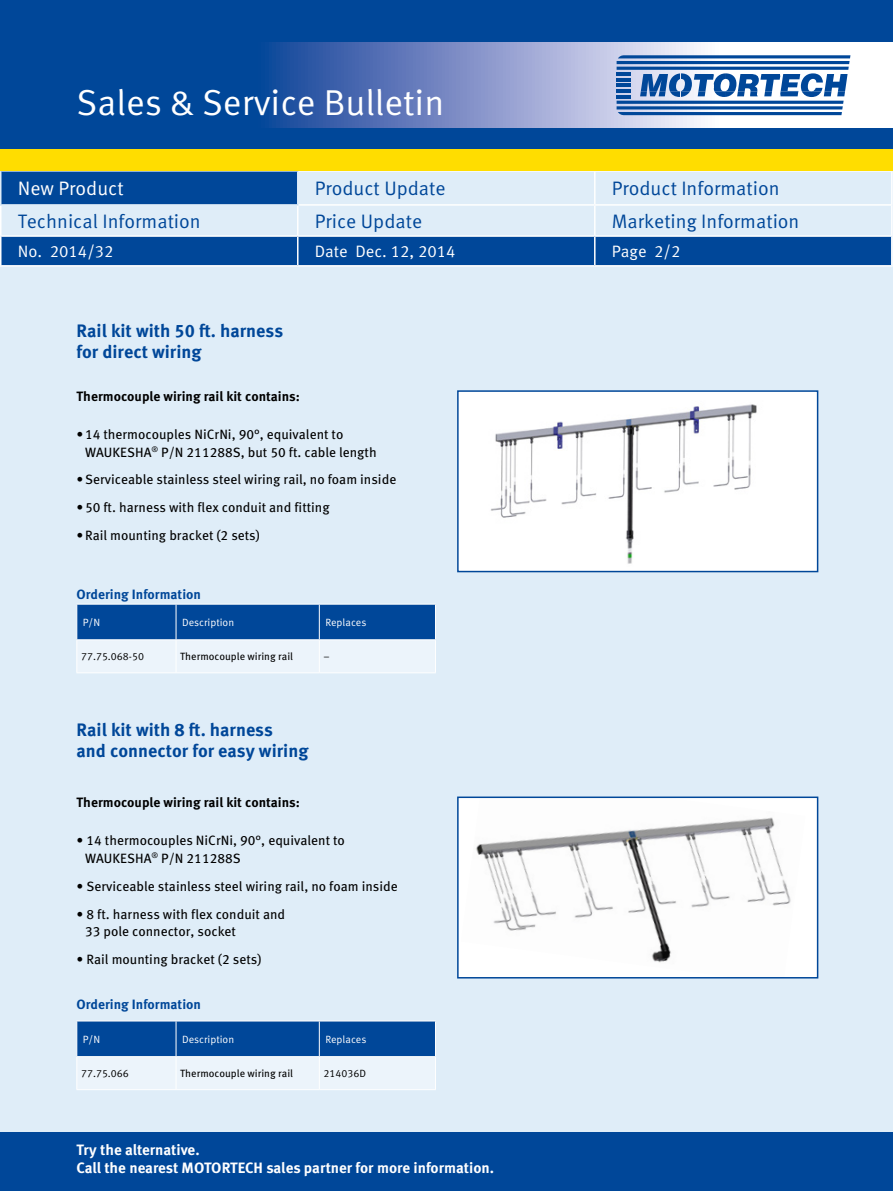
<style>
.page{position:relative;width:893px;height:1191px;background:#dfedf8}
.page>*{position:absolute;margin:0;border:0;box-sizing:border-box;transform-origin:0 0}
.t1{font:36px "Meta Pro Norm";color:#fff}
.t2{font:19.5px "Meta Pro Norm";color:#004799}
.t3{font:19.5px "Meta Pro Norm";color:#fff}
.Überschrift{font:700 18px/21px "Meta Pro";color:#004799}
.t4{font:16.5px "Meta Pro Norm";color:#fff}
.t5{font:700 15px "Meta Pro";color:#fff}
.Aufzählung{font:13.5px/17.2px "Meta Pro";color:#000}
.Aufzählung-2{font:700 13.5px "Meta Pro";color:#000}
.t6{font:700 13.5px "Meta Pro";color:#004799}
.t7{font:10.5px "Meta Pro Norm";color:#fff}
.t8{font:10.5px "Meta Pro";color:#000}
.t9{font:10.5px "Meta Pro Norm";color:#000}
</style>
<div class="page">
<div style="left:0;top:0;width:893px;height:149px;background:#004799"></div>
<svg style="left:269px;top:43px;width:624px;height:85px;background:#8d9fce"></svg>
<hr style="left:617px;top:67px;width:232px;height:3px;background:#004799">
<svg style="left:617px;top:42px;width:246px;height:23px"></svg>
<hr style="left:617px;top:72px;width:14px;height:3px;background:#004799">
<svg style="left:617px;top:73px;width:230px;height:42px"></svg>
<svg style="left:2px;top:172px;width:592px;height:93px"></svg>
<hr style="left:298px;top:170px;width:297px;height:2px;background:#fff">
<hr style="left:0;top:206px;width:2px;height:29px;background:#fff">
<hr style="left:298px;top:204px;width:297px;height:2px;background:#fff">
<hr style="left:594px;top:206px;width:2px;height:29px;background:#fff">
<hr style="left:0;top:235px;width:298px;height:2px;background:#fff">
<hr style="left:0;top:237px;width:2px;height:28px;background:#fff">
<hr style="left:298px;top:235px;width:297px;height:2px;background:#fff">
<svg style="left:297px;top:206px;width:1px;height:59px"></svg>
<hr style="left:594px;top:237px;width:2px;height:28px;background:#fff">
<svg style="left:595px;top:206px;width:297px;height:59px"></svg>
<hr style="left:0;top:265px;width:298px;height:1px;background:#fff">
<hr style="left:298px;top:265px;width:297px;height:1px;background:#fff">
<hr style="left:595px;top:265px;width:297px;height:1px;background:#fff">
<hr style="left:595px;top:170px;width:297px;height:2px;background:#fff">
<hr style="left:594px;top:172px;width:2px;height:32px;background:#fff">
<hr style="left:891px;top:172px;width:1px;height:32px;background:#fff">
<hr style="left:595px;top:204px;width:297px;height:2px;background:#fff">
<hr style="left:297px;top:172px;width:1px;height:32px;background:#dfedf8">
<hr style="left:0;top:204px;width:298px;height:2px;background:#dfedf8">
<div style="left:0;top:149px;width:893px;height:21px;background:#fd0"></div>
<div style="left:0;top:1132px;width:893px;height:59px;background:#004799"></div>
<svg style="left:77px;top:605px;width:358px;height:67px"></svg>
<hr style="left:176px;top:604px;width:1px;height:35px;background:#fff">
<hr style="left:319px;top:604px;width:1px;height:35px;background:#fff">
<hr style="left:435px;top:604px;width:1px;height:35px;background:#fff">
<hr style="left:76px;top:640px;width:1px;height:32px;background:#fff">
<hr style="left:176px;top:640px;width:1px;height:32px;background:#fff">
<hr style="left:319px;top:640px;width:1px;height:32px;background:#fff">
<hr style="left:435px;top:640px;width:1px;height:32px;background:#fff">
<hr style="left:76px;top:672px;width:100px;height:1px;background:#fff">
<hr style="left:176px;top:672px;width:143px;height:1px;background:#fff">
<hr style="left:319px;top:672px;width:117px;height:1px;background:#fff">
<hr style="left:76px;top:604px;width:100px;height:1px;background:#fff">
<hr style="left:76px;top:604px;width:1px;height:35px;background:#fff">
<hr style="left:176px;top:604px;width:143px;height:1px;background:#fff">
<hr style="left:319px;top:604px;width:117px;height:1px;background:#fff">
<hr style="left:76px;top:639px;width:100px;height:1px;background:#fff">
<hr style="left:176px;top:639px;width:143px;height:1px;background:#fff">
<hr style="left:319px;top:639px;width:117px;height:1px;background:#fff">
<div style="left:458px;top:391px;width:360px;height:180px;background:#fff"></div>
<img style="left:491px;top:404px;width:266px;height:160px">
<div style="left:457px;top:390px;width:361px;height:182px;border:2px solid #004799"></div>
<svg style="left:77px;top:1021px;width:358px;height:68px"></svg>
<hr style="left:176px;top:1021px;width:1px;height:35px;background:#fff">
<hr style="left:319px;top:1021px;width:1px;height:35px;background:#fff">
<hr style="left:435px;top:1021px;width:1px;height:35px;background:#fff">
<hr style="left:76px;top:1057px;width:1px;height:32px;background:#fff">
<hr style="left:176px;top:1057px;width:1px;height:32px;background:#fff">
<hr style="left:319px;top:1057px;width:1px;height:32px;background:#fff">
<hr style="left:435px;top:1057px;width:1px;height:32px;background:#fff">
<hr style="left:76px;top:1089px;width:100px;height:1px;background:#fff">
<hr style="left:176px;top:1089px;width:143px;height:1px;background:#fff">
<hr style="left:319px;top:1089px;width:117px;height:1px;background:#fff">
<hr style="left:76px;top:1020px;width:100px;height:1px;background:#fff">
<hr style="left:76px;top:1021px;width:1px;height:35px;background:#fff">
<hr style="left:176px;top:1020px;width:143px;height:1px;background:#fff">
<hr style="left:319px;top:1020px;width:117px;height:1px;background:#fff">
<hr style="left:76px;top:1056px;width:100px;height:1px;background:#fff">
<hr style="left:176px;top:1056px;width:143px;height:1px;background:#fff">
<hr style="left:319px;top:1056px;width:117px;height:1px;background:#fff">
<div style="left:458px;top:797px;width:360px;height:180px;background:#fff"></div>
<img style="left:476px;top:817px;width:315px;height:146px">
<div style="left:457px;top:796px;width:361px;height:182px;border:2px solid #004799"></div>
<p class="t1" style="left:77px;top:75px;width:369px">Sales &amp; Service Bulletin</p>
<p class="t3" style="left:18px;top:174px;width:107px">New Product</p>
<p class="t2" style="left:315px;top:174px;width:132px">Product Update</p>
<p class="t2" style="left:612px;top:174px;width:169px">Product Information</p>
<p class="t2" style="left:18px;top:206px;width:184px">Technical Information</p>
<p class="t2" style="left:315px;top:206px;width:109px">Price Update</p>
<p class="t2" style="left:612px;top:206px;width:189px">Marketing Information</p>
<p class="t4" style="left:18px;top:238px;width:97px">No. 2014/32</p>
<p class="t4" style="left:315px;top:238px;width:142px">Date Dec. 12, 2014</p>
<p class="t4" style="left:612px;top:238px;width:70px">Page 2/2</p>
<p class="Überschrift" style="left:77px;top:319px;width:208px">Rail kit with 50 ft. harness for direct wiring</p>
<p class="Aufzählung-2" style="left:77px;top:385px;width:225px">Thermocouple wiring rail kit contains:</p>
<p class="Aufzählung" style="left:85px;top:425px;width:293px;text-indent:-9px">•14 thermocouples NiCrNi, 90°, equivalent to<br>WAUKESHA<sup>®</sup> P/N 211288S, but 50 ft. cable length</p>
<p class="Aufzählung" style="left:77px;top:470px;width:321px">•Serviceable stainless steel wiring rail, no foam inside</p>
<p class="Aufzählung" style="left:77px;top:498px;width:255px">•50 ft. harness with flex conduit and fitting</p>
<p class="Aufzählung" style="left:77px;top:526px;width:185px">•Rail mounting bracket (2 sets)</p>
<p class="t6" style="left:76px;top:583px;width:126px">Ordering Information</p>
<p class="t7" style="left:83px;top:614px;width:19px">P/N</p>
<p class="t7" style="left:182px;top:614px;width:54px">Description</p>
<p class="t7" style="left:325px;top:614px;width:43px">Replaces</p>
<p class="t9" style="left:81px;top:648px;width:64px">77.75.068-50</p>
<p class="t8" style="left:180px;top:648px;width:114px">Thermocouple wiring rail</p>
<p class="t9" style="left:324px;top:648px;width:8px">–</p>
<p class="Überschrift" style="left:77px;top:717px;width:233px">Rail kit with 8 ft. harness<br>and connector for easy wiring</p>
<p class="Aufzählung-2" style="left:77px;top:791px;width:225px">Thermocouple wiring rail kit contains:</p>
<p class="Aufzählung" style="left:85px;top:831px;width:261px;text-indent:-9px">• 14 thermocouples NiCrNi, 90°, equivalent to<br>WAUKESHA<sup>®</sup> P/N 211288S</p>
<p class="Aufzählung" style="left:77px;top:876px;width:323px">• Serviceable stainless steel wiring rail, no foam inside</p>
<p class="Aufzählung" style="left:85px;top:904px;width:202px;text-indent:-9px">• 8 ft. harness with flex conduit and<br>33 pole connector, socket</p>
<p class="Aufzählung" style="left:77px;top:949px;width:186px">• Rail mounting bracket (2 sets)</p>
<p class="t6" style="left:76px;top:993px;width:126px">Ordering Information</p>
<p class="t7" style="left:83px;top:1031px;width:19px">P/N</p>
<p class="t7" style="left:182px;top:1031px;width:54px">Description</p>
<p class="t7" style="left:325px;top:1031px;width:43px">Replaces</p>
<p class="t9" style="left:81px;top:1065px;width:49px">77.75.066</p>
<p class="t8" style="left:180px;top:1065px;width:114px">Thermocouple wiring rail</p>
<p class="t9" style="left:324px;top:1065px;width:44px">214036D</p>
<p class="t5" style="left:77px;top:1138px;width:125px">Try the alternative.</p>
<p class="t5" style="left:77px;top:1156px;width:419px">Call the nearest MOTORTECH sales partner for more information.</p>
</div>
